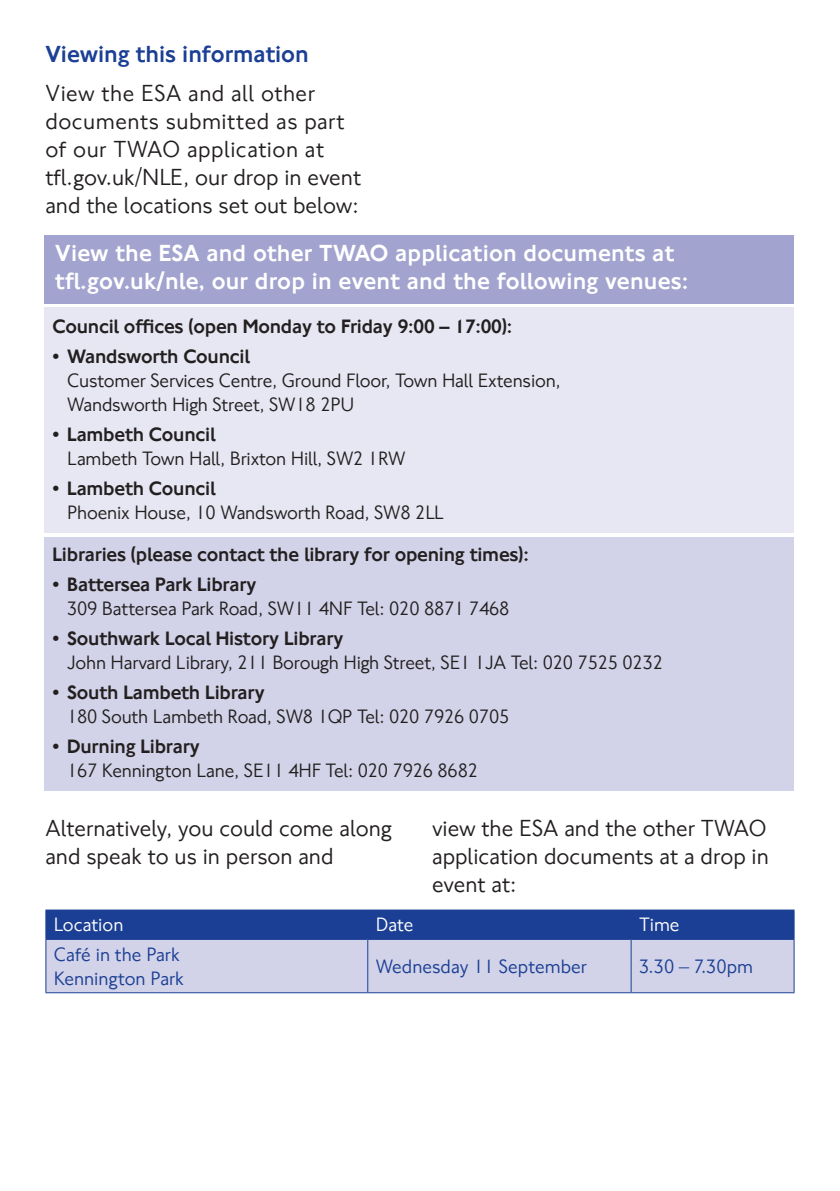
<style>
.page{position:relative;width:840px;height:1191px;background:#fff}
.page>*{position:absolute;margin:0;border:0;box-sizing:border-box;transform-origin:0 0}
.t1{font:24px/28px "NJ Font";letter-spacing:.02em;color:#231f20}
.t2{font:24px/28px "NJ Font";color:#231f20}
.t3{font:500 24px/28px "NJ Font";letter-spacing:.01em;color:#fff}
.t4{font:500 24px "NJ Font";color:#1b3f94}
.t5{font:20px/24px "NJ Font";letter-spacing:-.01em;color:#231f20}
.t6{font:500 20px "NJ Font";letter-spacing:-.01em;color:#231f20}
.t7{font:20px/24px "NJ Font";color:#1b3f94}
.t8{font:20px "NJ Font";color:#fff}
.s1{font-weight:500}
</style>
<div class="page">
<hr style="left:45px;top:909px;width:322px;height:1px;background:#1b3f94">
<hr style="left:367px;top:909px;width:263px;height:1px;background:#1b3f94">
<hr style="left:630px;top:909px;width:164px;height:1px;background:#1b3f94">
<svg style="left:45px;top:910px;width:749px;height:82px;background:#909dc9"></svg>
<hr style="left:45px;top:939px;width:322px;height:1px;background:#1b3f94">
<hr style="left:45px;top:940px;width:1px;height:52px;background:#1b3f94">
<hr style="left:367px;top:939px;width:263px;height:1px;background:#1b3f94">
<hr style="left:367px;top:940px;width:1px;height:52px;background:#1b3f94">
<hr style="left:630px;top:939px;width:164px;height:1px;background:#1b3f94">
<hr style="left:630px;top:940px;width:1px;height:52px;background:#1b3f94">
<hr style="left:793px;top:940px;width:1px;height:52px;background:#1b3f94">
<hr style="left:45px;top:992px;width:322px;height:1px;background:#1b3f94">
<hr style="left:367px;top:992px;width:263px;height:1px;background:#1b3f94">
<hr style="left:630px;top:992px;width:164px;height:1px;background:#1b3f94">
<div style="left:44px;top:537px;width:749px;height:254px;background:#d2d3e8"></div>
<div style="left:44px;top:308px;width:749px;height:225px;background:#e6e7f2"></div>
<div style="left:44px;top:235px;width:749px;height:68px;background:#a2a4cf"></div>
<p class="t4" style="left:45px;top:39px;width:265px">Viewing this information</p>
<p class="t1" style="left:45px;top:80px;width:317px">View the ESA and all other documents submitted as part of our TWAO application at tfl.gov.uk/NLE, our drop in event and the locations set out below:</p>
<p class="t3" style="left:55px;top:240px;width:634px">View the ESA and other TWAO application documents at tfl.gov.uk/nle, our drop in event and the following venues:</p>
<p class="t6" style="left:52px;top:314px;width:461px">Council offices (open Monday to Friday 9:00 – 17:00):</p>
<p class="t5" style="left:67px;top:345px;width:495px;text-indent:-15px">• <span class="s1">Wandsworth Council<br></span>Customer Services Centre, Ground Floor, Town Hall Extension,<br>Wandsworth High Street, SW18 2PU</p>
<p class="t5" style="left:67px;top:423px;width:340px;text-indent:-15px">• <span class="s1">Lambeth Council<br></span>Lambeth Town Hall, Brixton Hill, SW2 1RW</p>
<p class="t5" style="left:67px;top:477px;width:378px;text-indent:-15px">• <span class="s1">Lambeth Council<br></span>Phoenix House, 10 Wandsworth Road, SW8 2LL</p>
<p class="t6" style="left:52px;top:541px;width:477px">Libraries (please contact the library for opening times):</p>
<p class="t5" style="left:67px;top:572px;width:443px;text-indent:-15px">• <span class="s1">Battersea Park Library<br></span>309 Battersea Park Road, SW11 4NF Tel: 020 8871 7468</p>
<p class="t5" style="left:67px;top:626px;width:597px;text-indent:-15px">• <span class="s1">Southwark Local History Library<br></span>John Harvard Library, 211 Borough High Street, SE1 1JA Tel: 020 7525 0232</p>
<p class="t5" style="left:67px;top:680px;width:443px;text-indent:-15px">• <span class="s1">South Lambeth Library<br></span>180 South Lambeth Road, SW8 1QP Tel: 020 7926 0705</p>
<p class="t5" style="left:67px;top:734px;width:412px;text-indent:-15px">• <span class="s1">Durning Library<br></span>167 Kennington Lane, SE11 4HF Tel: 020 7926 8682</p>
<p class="t2" style="left:45px;top:815px;width:347px">Alternatively, you could come along and speak to us in person and</p>
<p class="t2" style="left:432px;top:815px;width:338px;text-align:justify">view the ESA and the other TWAO application documents at a drop in event at:</p>
<p class="t8" style="left:54px;top:912px;width:71px">Location</p>
<p class="t8" style="left:375px;top:912px;width:39px">Date</p>
<p class="t8" style="left:638px;top:912px;width:42px">Time</p>
<p class="t7" style="left:54px;top:942px;width:132px">Café in the Park<br>Kennington Park</p>
<p class="t7" style="left:375px;top:954px;width:212px">Wednesday 11 September</p>
<p class="t7" style="left:638px;top:954px;width:115px">3.30 – 7.30pm</p>
</div>
